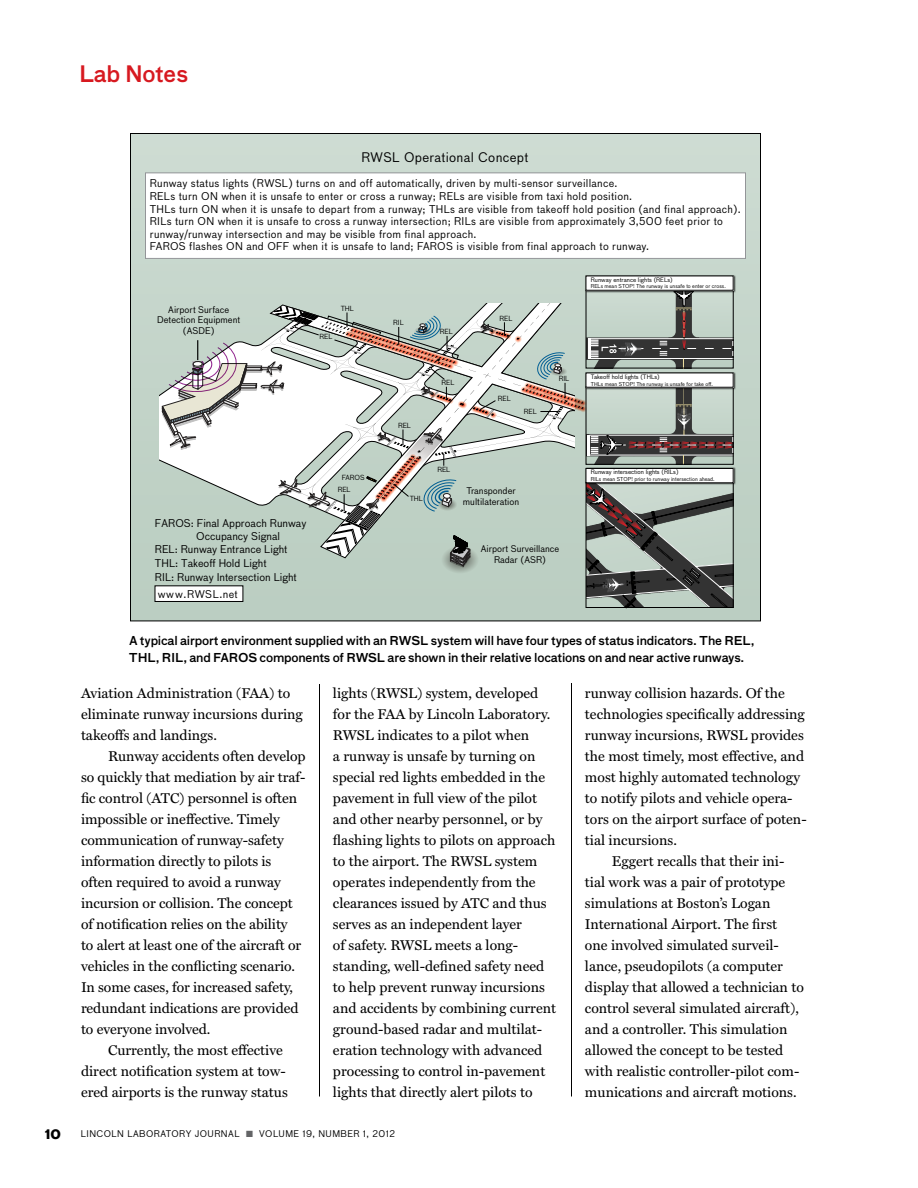
<style>
.page{position:relative;width:918px;height:1188px;background:#fff}
.page>*{position:absolute;margin:0;border:0;box-sizing:border-box;transform-origin:0 0}
.t1{font:500 22.2px "Bau LF";color:#d71920}
.t2{font:14.25px/21px "Miller Text";color:#000}
.t3{font:12.9px "Bau LF";letter-spacing:.025em;color:#000}
.t4{font:700 12.75px "Bau LF";color:#000}
.t5{font:500 12px "Bau LF";letter-spacing:-.015em;color:#000}
.t6{font:10.5px/12.6px "Bau LF";letter-spacing:.025em;color:#000}
.t7{font:10.5px/14.1px "Bau LF";color:#000}
.t8{font:10.5px "Bau LF";letter-spacing:.05em;color:#000}
.t9{font:9px/10.8px "Bau LF";color:#000;text-align:center}
.t10{font:9px "Bau LF";letter-spacing:.05em;color:#000}
.t11{font:6.9px "Bau LF";color:#000}
.t12{font:6px "Bau LF";color:#000}
.t13{font:5.25px "Bau LF";color:#000}
.s1{color:#636466}
</style>
<div class="page">
<hr style="left:319px;top:141px;width:1px;height:955px;background:#000">
<hr style="left:571px;top:141px;width:1px;height:955px;background:#000">
<div style="left:306px;top:131px;width:27px;height:553px;background:#fff"></div>
<div style="left:558px;top:130px;width:27px;height:553px;background:#fff"></div>
<div style="left:130px;top:134px;width:630px;height:487px;background:#c7d7cd"></div>
<div style="left:146px;top:173px;width:600px;height:85px;background:#fff"></div>
<div style="left:145px;top:173px;width:601px;height:86px;border:1px solid #939598"></div>
<div style="left:155px;top:586px;width:88px;height:15px;background:#fff"></div>
<img style="left:585px;top:275px;width:151px;height:18px">
<div style="left:586px;top:276px;width:147px;height:14px;background:#fff"></div>
<svg style="left:162px;top:290px;width:572px;height:318px"></svg>
<h1 class="t1" style="left:79px;top:58px;width:111px">Lab Notes</h1>
<p class="t3" style="left:361px;top:149px;width:168px">RWSL Operational Concept</p>
<p class="t6" style="left:150px;top:177px;width:593px">Runway status lights (RWSL) turns on and off automatically, driven by multi-sensor surveillance.<br>RELs turn ON when it is unsafe to enter or cross a runway; RELs are visible from taxi hold position.<br>THLs turn ON when it is unsafe to depart from a runway; THLs are visible from takeoff hold position (and final approach).<br>RILs turn ON when it is unsafe to cross a runway intersection; RILs are visible from approximately 3,500 feet prior to runway/runway intersection and may be visible from final approach.<br>FAROS flashes ON and OFF when it is unsafe to land; FAROS is visible from final approach to runway.</p>
<p class="t9" style="left:157px;top:304px;width:85px">Airport Surface<br>Detection Equipment (ASDE)</p>
<p class="t11" style="left:341px;top:303px;width:15px">THL</p>
<p class="t11" style="left:320px;top:332px;width:15px">REL</p>
<p class="t7" style="left:196px;top:517px;width:112px;line-height:12.6px;text-indent:-41px">FAROS: Final Approach Runway<br>Occupancy Signal</p>
<p class="t7" style="left:155px;top:542px;width:143px">REL: Runway Entrance Light<br>THL: Takeoff Hold Light<br>RIL: Runway Intersection Light</p>
<p class="t8" style="left:158px;top:586px;width:81px">www.RWSL.net</p>
<p class="t11" style="left:342px;top:473px;width:24px">FAROS</p>
<p class="t11" style="left:338px;top:484px;width:15px">REL</p>
<p class="t11" style="left:393px;top:318px;width:12px">RIL</p>
<p class="t11" style="left:440px;top:327px;width:15px">REL</p>
<p class="t11" style="left:499px;top:313px;width:15px">REL</p>
<p class="t11" style="left:398px;top:420px;width:15px">REL</p>
<p class="t11" style="left:442px;top:377px;width:15px">REL</p>
<p class="t11" style="left:498px;top:394px;width:15px">REL</p>
<p class="t11" style="left:524px;top:406px;width:15px">REL</p>
<p class="t11" style="left:410px;top:494px;width:15px">THL</p>
<p class="t11" style="left:437px;top:465px;width:15px">REL</p>
<p class="t9" style="left:463px;top:485px;width:58px">Transponder multilateration</p>
<p class="t11" style="left:559px;top:374px;width:12px">RIL</p>
<p class="t9" style="left:481px;top:544px;width:80px">Airport Surveillance<br>Radar (ASR)</p>
<p class="t12" style="left:591px;top:276px;width:84px">Runway entrance lights (RELs)</p>
<p class="t13" style="left:591px;top:283px;width:137px">RELs mean STOP! The runway is unsafe to enter or cross.</p>
<p class="t12" style="left:591px;top:372px;width:71px">Takeoff hold lights (THLs)</p>
<p class="t13" style="left:591px;top:380px;width:124px">THLs mean STOP! The runway is unsafe for take off.</p>
<p class="t12" style="left:591px;top:468px;width:89px">Runway intersection lights (RILs)</p>
<p class="t13" style="left:591px;top:475px;width:125px">RILs mean STOP! prior to runway intersection ahead.</p>
<p class="t5" style="left:129px;top:632px;width:605px">A typical airport environment supplied with an RWSL system will have four types of status indicators. The REL</p>
<p class="t5" style="left:751px;top:632px;width:5px">,</p>
<p class="t5" style="left:129px;top:649px;width:10px">THL</p>
<p class="t5" style="left:156px;top:649px;width:68px">, RIL, and FAROS</p>
<p class="t5" style="left:260px;top:649px;width:486px">components of RWSL are shown in their relative locations on and near active runways.</p>
<p class="t2" style="left:81px;top:682px;width:223px">Aviation Administration (FAA) to eliminate runway incursions during takeoffs and landings.</p>
<p class="t2" style="left:108px;top:745px;width:199px">Runway accidents often develop</p>
<p class="t2" style="left:81px;top:766px;width:226px">so quickly that mediation by air traf-</p>
<p class="t2" style="left:81px;top:787px;width:218px">fic control (ATC) personnel is often</p>
<p class="t2" style="left:81px;top:808px;width:201px">impossible or ineffective. Timely</p>
<p class="t2" style="left:81px;top:829px;width:204px">communication of runway-safety</p>
<p class="t2" style="left:81px;top:850px;width:192px">information directly to pilots is</p>
<p class="t2" style="left:81px;top:871px;width:201px">often required to avoid a runway</p>
<p class="t2" style="left:81px;top:892px;width:213px">incursion or collision. The concept</p>
<p class="t2" style="left:81px;top:913px;width:208px">of notification relies on the ability</p>
<p class="t2" style="left:81px;top:934px;width:222px">to alert at least one of the aircraft or</p>
<p class="t2" style="left:81px;top:955px;width:216px">vehicles in the conflicting scenario.</p>
<p class="t2" style="left:81px;top:976px;width:214px">In some cases, for increased safety,</p>
<p class="t2" style="left:81px;top:997px;width:219px">redundant indications are provided</p>
<p class="t2" style="left:81px;top:1018px;width:131px">to everyone involved.</p>
<p class="t2" style="left:108px;top:1039px;width:176px">Currently, the most effective</p>
<p class="t2" style="left:81px;top:1060px;width:206px">direct notification system at tow-</p>
<p class="t2" style="left:81px;top:1081px;width:208px">ered airports is the runway status</p>
<p class="t2" style="left:333px;top:682px;width:225px">lights (RWSL) system, developed for the FAA by Lincoln Laboratory.<br>RWSL indicates to a pilot when<br>a runway is unsafe by turning on special red lights embedded in the pavement in full view of the pilot and other nearby personnel, or by flashing lights to pilots on approach to the airport. The RWSL system operates independently from the clearances issued by ATC and thus serves as an independent layer<br>of safety. RWSL meets a long&shy;standing, well-defined safety need to help prevent runway incursions and accidents by combining current ground-based radar and multilat&shy;eration technology with advanced processing to control in-pavement lights that directly alert pilots to</p>
<p class="t2" style="left:585px;top:682px;width:201px">runway collision hazards. Of the</p>
<p class="t2" style="left:585px;top:703px;width:221px">technologies specifically addressing</p>
<p class="t2" style="left:585px;top:724px;width:220px">runway incursions, RWSL provides</p>
<p class="t2" style="left:585px;top:745px;width:221px">the most timely, most effective, and</p>
<p class="t2" style="left:585px;top:766px;width:217px">most highly automated technology</p>
<p class="t2" style="left:585px;top:787px;width:209px">to notify pilots and vehicle opera-</p>
<p class="t2" style="left:585px;top:808px;width:223px">tors on the airport surface of poten-</p>
<p class="t2" style="left:585px;top:829px;width:93px">tial incursions.</p>
<p class="t2" style="left:612px;top:850px;width:174px">Eggert recalls that their ini-</p>
<p class="t2" style="left:585px;top:871px;width:202px">tial work was a pair of prototype</p>
<p class="t2" style="left:585px;top:892px;width:187px">simulations at Boston’s Logan</p>
<p class="t2" style="left:585px;top:913px;width:194px">International Airport. The first</p>
<p class="t2" style="left:585px;top:934px;width:195px">one involved simulated surveil-</p>
<p class="t2" style="left:585px;top:955px;width:200px">lance, pseudopilots (a computer</p>
<p class="t2" style="left:585px;top:976px;width:220px">display that allowed a technician to</p>
<p class="t2" style="left:585px;top:997px;width:215px">control several simulated aircraft),</p>
<p class="t2" style="left:585px;top:1018px;width:204px">and a controller. This simulation</p>
<p class="t2" style="left:585px;top:1039px;width:200px">allowed the concept to be tested</p>
<p class="t2" style="left:585px;top:1060px;width:216px">with realistic controller-pilot com-</p>
<p class="t2" style="left:585px;top:1081px;width:213px">munications and aircraft motions.</p>
<p class="t4" style="left:45px;top:1125px;width:18px">10</p>
<p class="t10" style="left:81px;top:1128px;width:316px">LINCOLN LABORATORY JOURNAL <span class="s1">■</span> VOLUME 19, NUMBER 1, 2012</p>
</div>
